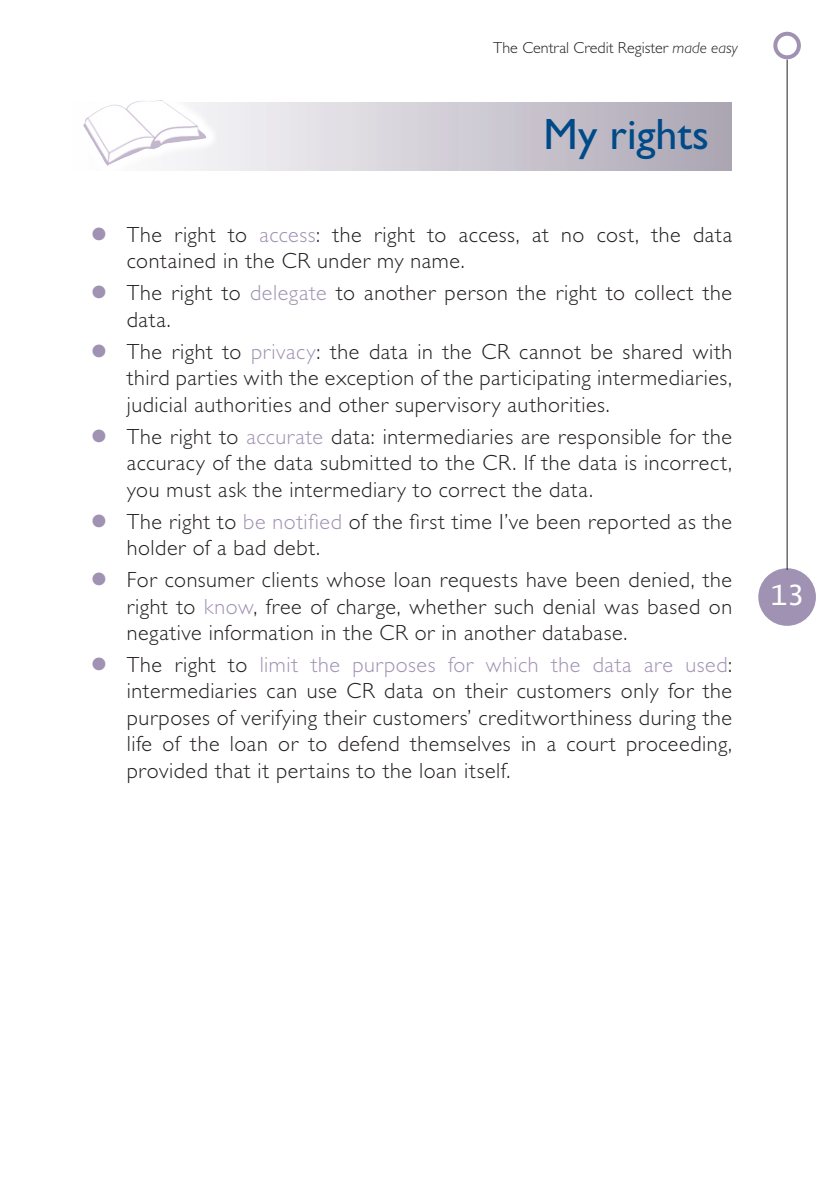
<style>
.page{position:relative;width:840px;height:1191px;background:#fff}
.page>*{position:absolute;margin:0;border:0;box-sizing:border-box;transform-origin:0 0}
.TITOLO_SEZIONE{font:44px "Gill Sans Std";color:#004a87}
.t1{font:28px "Lucida Console";color:#fff}
.t2{font:300 22px/26.4px "Gill Sans Std";letter-spacing:.025em;color:#231f20;text-align:justify}
.t3{font:300 16px "Gill Sans Std";color:#231f20}
.s1{font-style:italic}
.s2{color:#a092b2}
</style>
<div class="page">
<div style="left:759px;top:570px;width:54px;height:54px;background:#a092b2;border-radius:50%"></div>
<div style="left:757px;top:568px;width:58px;height:58px;border:4px solid #a092b2;border-radius:50%"></div>
<hr style="left:786px;top:60px;width:1px;height:510px;background:#231f20">
<div style="left:772px;top:32px;width:28px;height:27px;border:4px solid #a092b2;border-radius:50%"></div>
<svg style="left:219px;top:102px;width:512px;height:68px"></svg>
<img style="left:83px;top:100px;width:123px;height:66px">
<p class="t3" style="left:493px;top:39px;width:246px">The Central Credit Register <span class="s1">made easy</span></p>
<p class="TITOLO_SEZIONE" style="left:543px;top:109px;width:167px">My rights</p>
<p class="t2" style="left:127px;top:221px;width:606px">The right to <span class="s2">access</span>: the right to access, at no cost, the data contained in the CR under my name.</p>
<p class="t2" style="left:127px;top:280px;width:606px">The right to <span class="s2">delegate</span> to another person the right to collect the data.</p>
<p class="t2" style="left:127px;top:338px;width:606px">The right to <span class="s2">privacy</span>: the data in the CR cannot be shared with third parties with the exception of the participating intermediaries, judicial authorities and other supervisory authorities.</p>
<p class="t2" style="left:127px;top:423px;width:606px">The right to <span class="s2">accurate</span> data: intermediaries are responsible for the accuracy of the data submitted to the CR. If the data is incorrect, you must ask the intermediary to correct the data.</p>
<p class="t2" style="left:127px;top:508px;width:606px">The right to <span class="s2">be notified</span> of the first time I’ve been reported as the holder of a bad debt.</p>
<p class="t2" style="left:127px;top:567px;width:606px">For consumer clients whose loan requests have been denied, the right to <span class="s2">know</span>, free of charge, whether such denial was based on negative information in the CR or in another database.</p>
<p class="t2" style="left:127px;top:651px;width:606px">The right to <span class="s2">limit the purposes for which the data are used</span>: intermediaries can use CR data on their customers only for the purposes of verifying their customers’ creditworthiness during the life of the loan or to defend themselves in a court proceeding, provided that it pertains to the loan itself.</p>
<p class="t1" style="left:769px;top:583px;width:35px">13</p>
</div>
